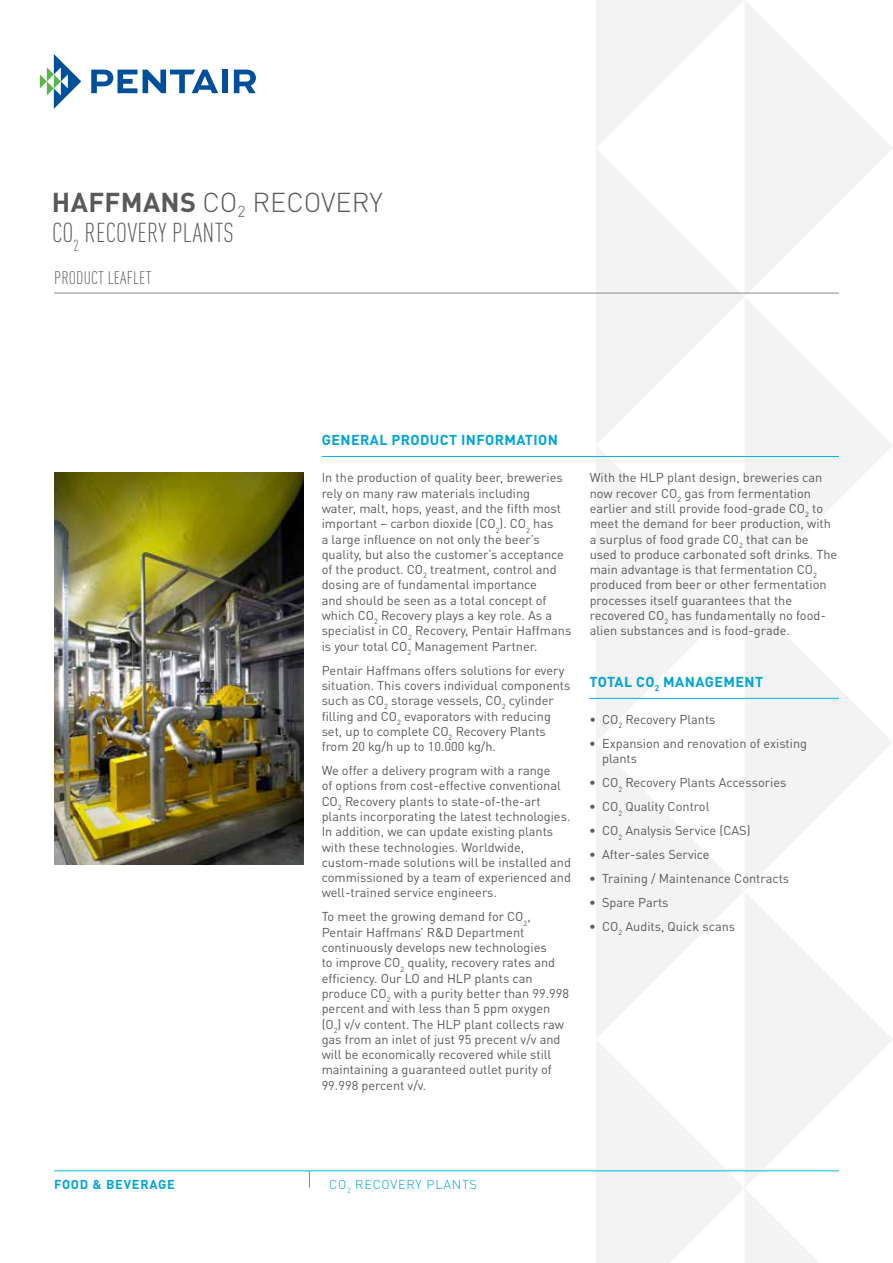
<style>
.page{position:relative;width:893px;height:1263px;background:#fff}
.page>*{position:absolute;margin:0;border:0;box-sizing:border-box;transform-origin:0 0}
.t1{font:300 27px "DIN Pro";color:#58595b}
.t2{font:300 condensed 27px "DIN Pro";color:#58595b}
.t3{font:300 condensed 18px "DIN Pro";letter-spacing:.01em;color:#58595b}
.t4{font:700 14.25px "DIN Pro";letter-spacing:.03em;color:#00a3d8}
.t5{font:12.75px/15.3px "DIN Pro";color:#58595b}
.t6{font:300 12.75px "DIN Pro";letter-spacing:.06em;color:#00a3d8}
.t7{font:700 12.75px "DIN Pro";letter-spacing:.06em;color:#00a3d8}
.s1{font-weight:700}
</style>
<div class="page">
<svg style="left:596px;top:0;width:296px;height:148px"></svg>
<svg style="left:596px;top:148px;width:296px;height:297px"></svg>
<svg style="left:596px;top:445px;width:296px;height:297px"></svg>
<svg style="left:596px;top:742px;width:296px;height:430px"></svg>
<svg style="left:596px;top:1039px;width:237px;height:224px;fill:#f3f3f3"></svg>
<hr style="left:54px;top:1170px;width:785px;height:1px;background:#00b7e0">
<svg style="left:309px;top:1171px;width:1px;height:16px"></svg>
<svg style="left:40px;top:54px;width:41px;height:55px"></svg>
<svg style="left:91px;top:70px;width:46px;height:23px"></svg>
<svg style="left:143px;top:70px;width:75px;height:23px"></svg>
<div style="left:222px;top:70px;width:6px;height:23px;background:#004f9a"></div>
<svg style="left:234px;top:70px;width:22px;height:23px"></svg>
<hr style="left:54px;top:293px;width:785px;height:1px;background:#888a8d">
<hr style="left:322px;top:456px;width:517px;height:1px;background:#00b7e0">
<img style="left:54px;top:473px;width:250px;height:392px">
<hr style="left:589px;top:698px;width:250px;height:1px;background:#00b7e0">
<h1 class="t1" style="left:52px;top:182px;width:332px"><span class="s1">HAFFMANS</span> CO<sub>2</sub> RECOVERY</h1>
<h1 class="t2" style="left:52px;top:214px;width:183px">CO <sub>2</sub>RECOVERY PLANTS</h1>
<h2 class="t3" style="left:54px;top:265px;width:99px">PRODUCT LEAFLET</h2>
<p class="t4" style="left:322px;top:428px;width:238px">GENERAL PRODUCT INFORMATION</p>
<p class="t5" style="left:322px;top:469px;width:251px">In the production of quality beer, breweries rely on many raw materials including<br>water, malt, hops, yeast, and the fifth most important − carbon dioxide (CO<sub>2</sub>). CO<sub>2</sub> has<br>a large influence on not only the beer’s quality, but also the customer’s acceptance of the product. CO<sub>2</sub> treatment, control and dosing are of fundamental importance<br>and should be seen as a total concept of which CO<sub>2</sub> Recovery plays a key role. As a specialist in CO<sub>2</sub> Recovery, Pentair Haffmans is your total CO<sub>2</sub> Management Partner.</p>
<p class="t5" style="left:322px;top:661px;width:250px">Pentair Haffmans offers solutions for every situation. This covers individual components such as CO<sub>2</sub> storage vessels, CO<sub>2</sub> cylinder filling and CO<sub>2</sub> evaporators with reducing set, up to complete CO<sub>2</sub> Recovery Plants from 20 kg/h up to 10.000 kg/h.</p>
<p class="t5" style="left:322px;top:761px;width:251px">We offer a delivery program with a range<br>of options from cost-effective conventional CO<sub>2</sub> Recovery plants to state-of-the-art plants incorporating the latest technologies.<br>In addition, we can update existing plants with these technologies. Worldwide, custom-made solutions will be installed and commissioned by a team of experienced and well-trained service engineers.</p>
<p class="t5" style="left:322px;top:908px;width:249px">To meet the growing demand for CO<sub>2</sub>, Pentair Haffmans’ R&amp;D Department continuously develops new technologies<br>to improve CO<sub>2</sub> quality, recovery rates and efficiency. Our LO and HLP plants can produce CO<sub>2</sub> with a purity better than 99.998 percent and with less than 5 ppm oxygen (O<sub>2</sub>) v/v content. The HLP plant collects raw gas from an inlet of just 95 precent v/v and will be economically recovered while still maintaining a guaranteed outlet purity of 99.998 percent v/v.</p>
<p class="t5" style="left:590px;top:469px;width:249px">With the HLP plant design, breweries can now recover CO<sub>2</sub> gas from fermentation earlier and still provide food-grade CO<sub>2</sub> to meet the demand for beer production, with a surplus of food grade CO<sub>2</sub> that can be used to produce carbonated soft drinks. The main advantage is that fermentation CO<sub>2 </sub>produced from beer or other fermentation processes itself guarantees that the recovered CO<sub>2</sub> has fundamentally no food&shy;alien substances and is food-grade.</p>
<p class="t4" style="left:589px;top:670px;width:175px">TOTAL CO <sub>2</sub> MANAGEMENT</p>
<p class="t5" style="left:589px;top:711px;width:128px">• CO<sub>2</sub> Recovery Plants</p>
<p class="t5" style="left:602px;top:735px;width:207px;text-indent:-13px">• Expansion and renovation of existing plants</p>
<p class="t5" style="left:589px;top:774px;width:199px">• CO<sub>2</sub> Recovery Plants Accessories</p>
<p class="t5" style="left:589px;top:798px;width:122px">• CO<sub>2</sub> Quality Control</p>
<p class="t5" style="left:589px;top:822px;width:163px">• CO<sub>2</sub> Analysis Service (CAS)</p>
<p class="t5" style="left:589px;top:846px;width:122px">• After-sales Service</p>
<p class="t5" style="left:589px;top:870px;width:201px">• Training / Maintenance Contracts</p>
<p class="t5" style="left:589px;top:893px;width:81px">• Spare Parts</p>
<p class="t5" style="left:589px;top:917px;width:147px">• CO<sub>2</sub> Audits, Quick scans</p>
<p class="t7" style="left:54px;top:1174px;width:122px">FOOD &amp; BEVERAGE</p>
<p class="t6" style="left:329px;top:1174px;width:149px">CO<sub>2</sub> RECOVERY PLANTS</p>
</div>
